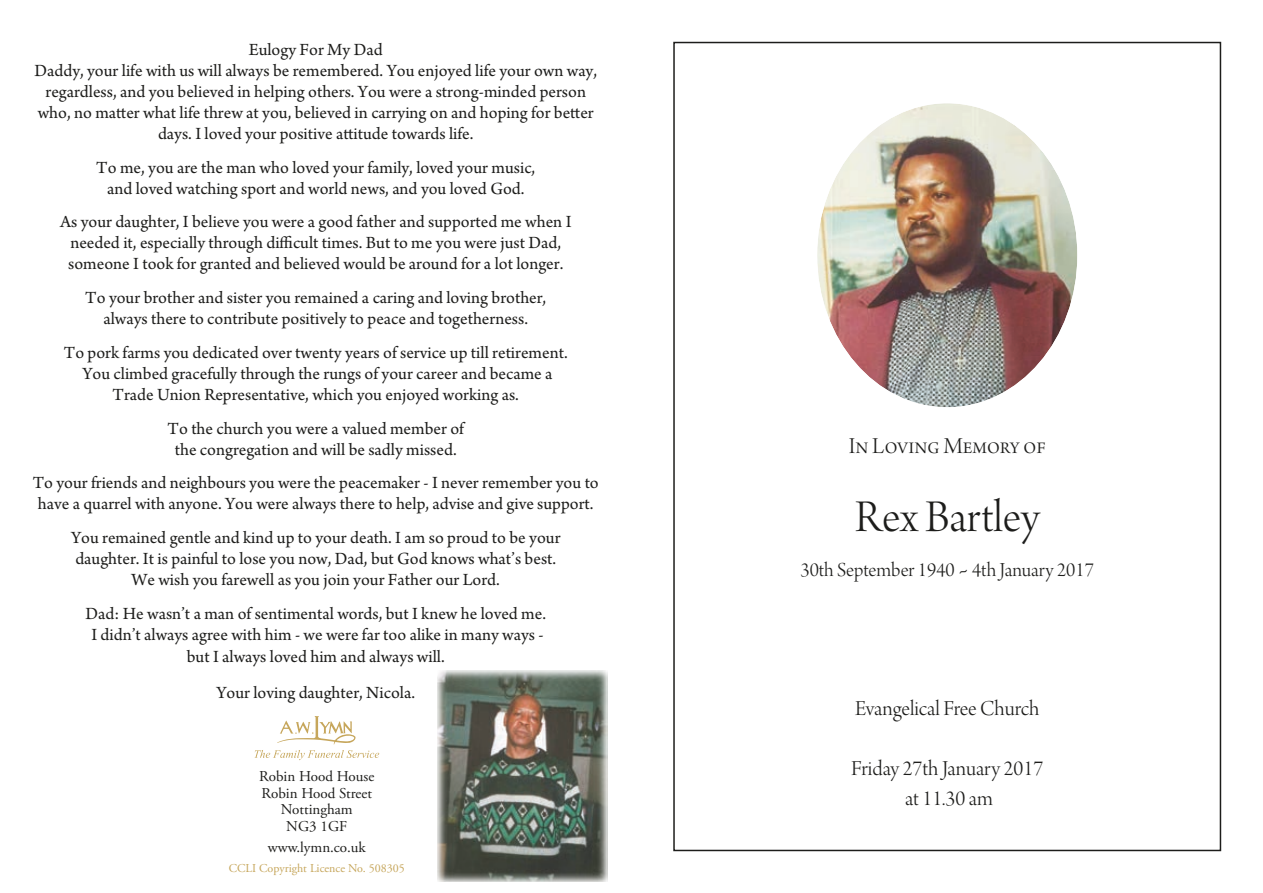
<style>
.page{position:relative;width:1263px;height:893px;background:#fff}
.page>*{position:absolute;margin:0;border:0;box-sizing:border-box;transform-origin:0 0}
.t1{font:48px "Arno Pro Light Display";color:#1d1d1b}
.t2{font:24px "Arno Pro Light Display";color:#1d1d1b}
.t3{font:22.5px/30px "Arno Pro Light Display";letter-spacing:-.005em;color:#1d1d1b;text-align:center}
.t4{font:21px "Arno Pro Light Display";color:#1d1d1b}
.t5{font:18px/21px "Arno Pro";color:#1d1d1b;text-align:center}
.t6{font:15px/16.5px "Adobe Garamond Pro";color:#1d1d1b;text-align:center}
.t7{font:12px "Adobe Garamond Pro";color:#c6a65b}
.s1{font-family:"Adobe Garamond Pro"}
</style>
<div class="page">
<svg style="left:254px;top:716px;width:125px;height:44px"></svg>
<img style="left:818px;top:104px;width:258px;height:302px">
<img style="left:437px;top:670px;width:170px;height:211px">
<p class="t5" style="left:34px;top:40px;width:564px">Eulogy For My Dad<br>Daddy, your life with us will always be remembered. You enjoyed life your own way, regardless, and you believed in helping others. You were a strong-minded person who, no matter what life threw at you, believed in carrying on and hoping for better days. I loved your positive attitude towards life.</p>
<p class="t5" style="left:96px;top:158px;width:441px">To me, you are the man who loved your family, loved your music, and loved watching sport and world news, and you loved God.</p>
<p class="t5" style="left:60px;top:212px;width:513px">As your daughter, I believe you were a good father and supported me when I needed it, especially through difficult times. But to me you were just Dad, someone I took for granted and believed would be around for a lot longer.</p>
<p class="t5" style="left:85px;top:288px;width:463px">To your brother and sister you remained a caring and loving brother, always there to contribute positively to peace and togetherness.</p>
<p class="t5" style="left:64px;top:343px;width:505px">To pork farms you dedicated over twenty years of service up till retirement.<br>You climbed gracefully through the rungs of your career and became a<br>Trade Union Representative, which you enjoyed working as.</p>
<p class="t5" style="left:168px;top:419px;width:298px">To the church you were a valued member of the congregation and will be sadly missed.</p>
<p class="t5" style="left:33px;top:473px;width:568px;text-align:left">To your friends and neighbours you were the peacemaker - I never remember you to have a quarrel with anyone. You were always there to help, advise and give support.</p>
<p class="t5" style="left:71px;top:528px;width:491px">You remained gentle and kind up to your death. I am so proud to be your daughter. It is painful to lose you now, Dad, but God knows what’s best.<br>We wish you farewell as you join your Father our Lord.</p>
<p class="t5" style="left:85px;top:603px;width:462px;line-height:21.8px">Dad: He wasn’t a man of sentimental words, but I knew he loved me.<br>I didn’t always agree with him - we were far too alike in many ways - but I always loved him and always will.</p>
<p class="t5" style="left:216px;top:683px;width:200px">Your loving daughter, Nicola.</p>
<p class="t6" style="left:259px;top:769px;width:117px">Robin Hood House<br>Robin Hood Street<br>Nottingham<br>NG3 1GF</p>
<p class="t6" style="left:268px;top:839px;width:99px">www.lymn.co.uk</p>
<p class="t7" style="left:229px;top:861px;width:178px">CCLI Copyright Licence No. 508305</p>
<h2 class="t2" style="left:849px;top:433px;width:198px">In Loving Memory of</h2>
<h1 class="t1" style="left:855px;top:490px;width:188px">Rex Bartley</h1>
<p class="t4" style="left:800px;top:558px;width:295px">30th September 1940 <span class="s1">~</span> 4th January 2017</p>
<p class="t3" style="left:855px;top:695px;width:186px">Evangelical Free Church</p>
<p class="t3" style="left:851px;top:755px;width:194px">Friday 27th January 2017 at 11.30 am</p>
</div>
